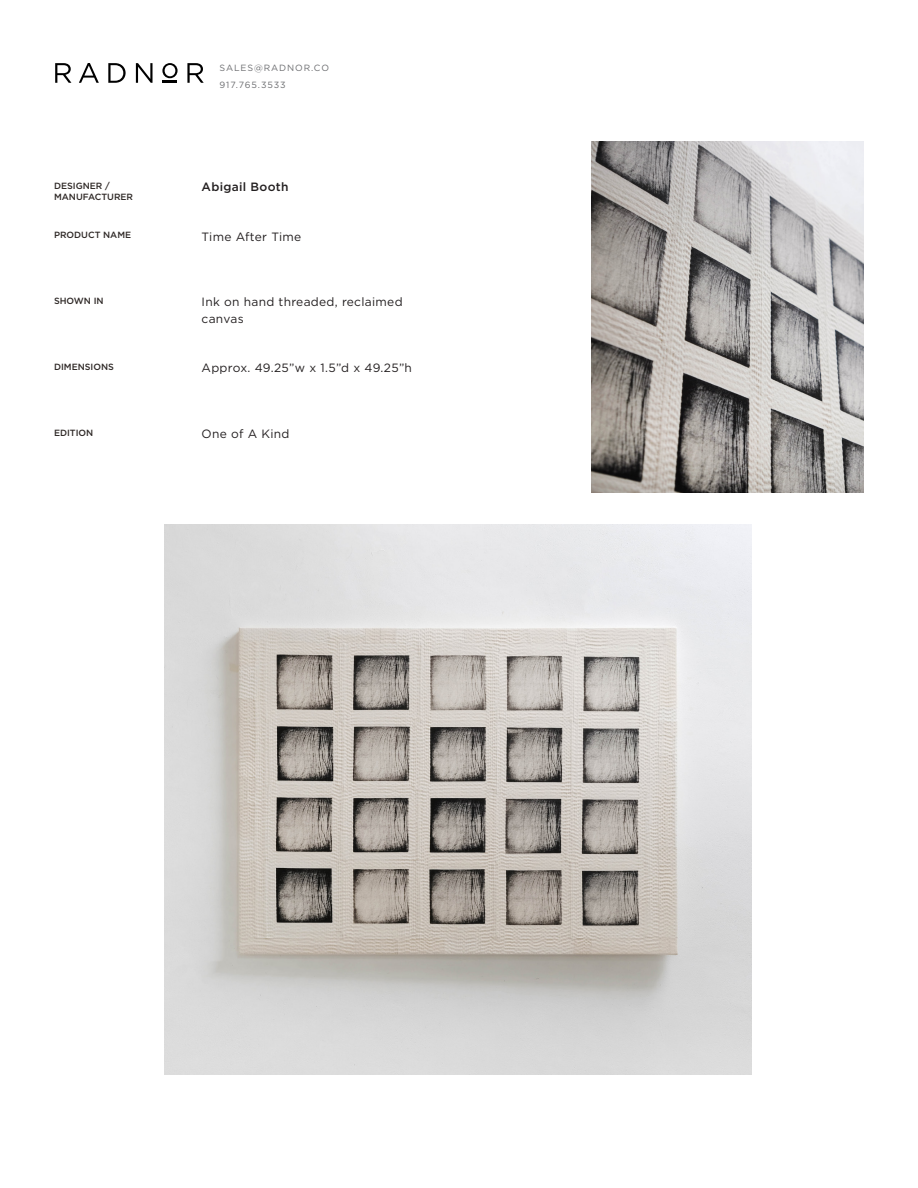
<style>
.page{position:relative;width:918px;height:1188px;background:#fff}
.page>*{position:absolute;margin:0;border:0;box-sizing:border-box;transform-origin:0 0}
.t1{font:12px/16.5px "Gotham";letter-spacing:.025em;color:#231f20}
.t2{font:500 12px "Gotham";letter-spacing:.025em;color:#231f20}
.t3{font:500 9px "Gotham";color:#2e2826}
.t4{font:9px "Gotham";letter-spacing:.1em;color:#6c6d70}
</style>
<div class="page">
<svg style="left:55px;top:63px;width:16px;height:20px"></svg>
<svg style="left:79px;top:63px;width:20px;height:20px"></svg>
<svg style="left:108px;top:63px;width:18px;height:20px"></svg>
<svg style="left:136px;top:63px;width:17px;height:20px"></svg>
<svg style="left:187px;top:63px;width:17px;height:20px"></svg>
<svg style="left:162px;top:63px;width:16px;height:20px"></svg>
<img style="left:164px;top:525px;width:588px;height:550px">
<img style="left:592px;top:142px;width:272px;height:351px">
<p class="t4" style="left:220px;top:62px;width:111px">SALES@RADNOR.CO</p>
<p class="t4" style="left:220px;top:80px;width:68px">917.765.3533</p>
<p class="t3" style="left:54px;top:180px;width:57px">DESIGNER /</p>
<p class="t3" style="left:54px;top:191px;width:81px">MANUFACTURER</p>
<p class="t3" style="left:54px;top:229px;width:79px">PRODUCT NAME</p>
<p class="t2" style="left:202px;top:179px;width:88px">Abigail Booth</p>
<p class="t1" style="left:202px;top:228px;width:101px">Time After Time</p>
<p class="t3" style="left:54px;top:295px;width:51px">SHOWN IN</p>
<p class="t1" style="left:202px;top:294px;width:203px">Ink on hand threaded, reclaimed canvas</p>
<p class="t3" style="left:54px;top:361px;width:61px">DIMENSIONS</p>
<p class="t1" style="left:202px;top:360px;width:212px">Approx. 49.25”w x 1.5”d x 49.25”h</p>
<p class="t3" style="left:54px;top:427px;width:41px">EDITION</p>
<p class="t1" style="left:202px;top:425px;width:89px">One of A Kind</p>
</div>
